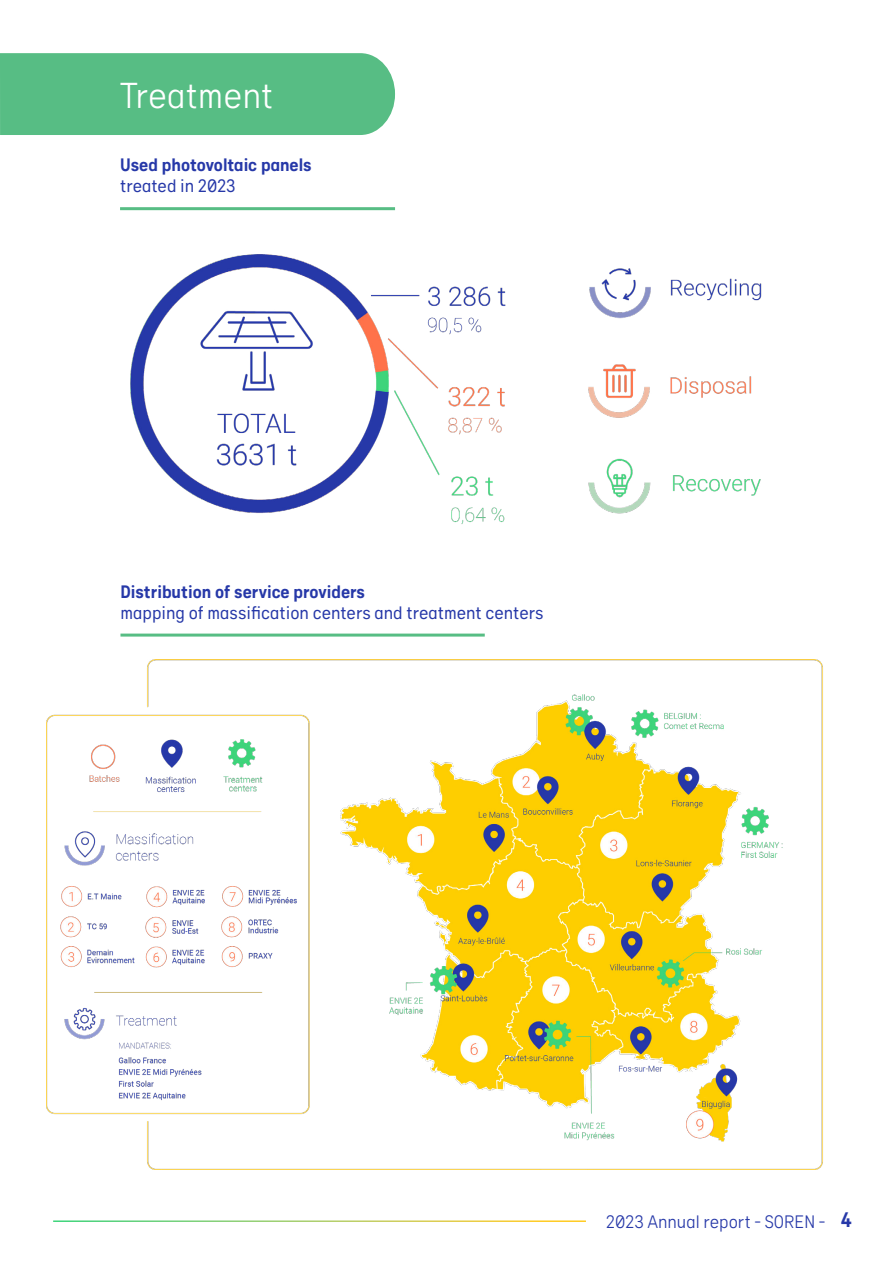
<style>
.page{position:relative;width:893px;height:1263px;background:#fff}
.page>*{position:absolute;margin:0;border:0;box-sizing:border-box;transform-origin:0 0}
.t1{font:300 36px "Gravitica";color:#fff}
.t2{font:18px "Gravitica";color:#2638a8}
.t3{font:700 18px "Gravitica";color:#2638a8}
.t4{font:300 18px "Gravitica";color:#2638a8}
.s1{font-weight:700;font-size:21px}
</style>
<div class="page">
<div style="left:0;top:53px;width:395px;height:82px;background:#57bd84"></div>
<hr style="left:120px;top:207px;width:275px;height:3px;background:#57bd84">
<img style="left:130px;top:254px;width:632px;height:270px">
<hr style="left:120px;top:634px;width:365px;height:3px;background:#57bd84">
<img style="left:47px;top:659px;width:776px;height:510px">
<h1 class="t1" style="left:120px;top:75px;width:154px">Treatment</h1>
<p class="t3" style="left:120px;top:153px;width:193px">Used photovoltaic panels</p>
<p class="t2" style="left:120px;top:175px;width:117px">treated in 2023</p>
<p class="t3" style="left:121px;top:580px;width:246px">Distribution of service providers</p>
<p class="t2" style="left:121px;top:602px;width:424px">mapping of massification centers and treatment centers</p>
<p class="t4" style="left:606px;top:1211px;width:247px">2023 Annual report - SOREN - <span class="s1">4</span></p>
</div>
